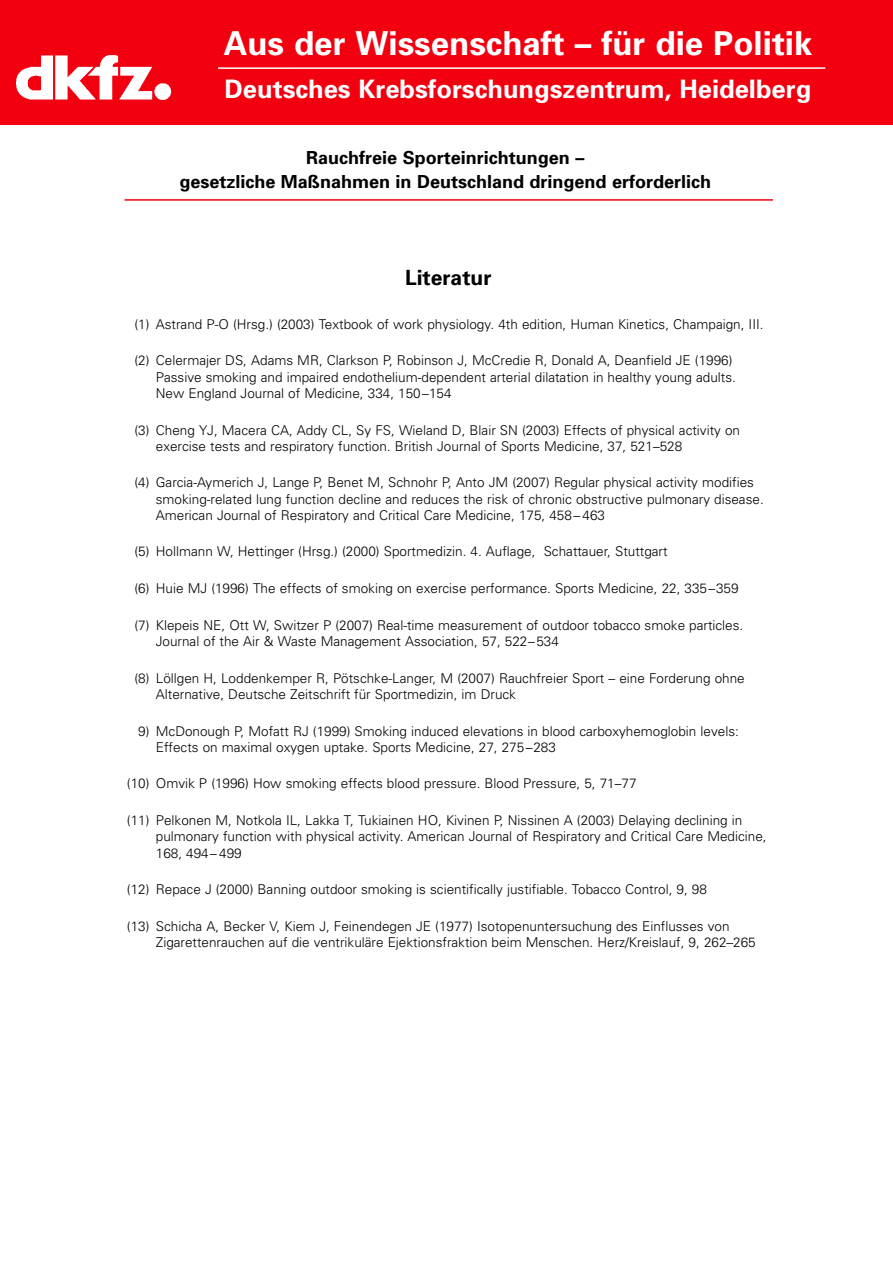
<style>
.page{position:relative;width:893px;height:1262px;background:#fff}
.page>*{position:absolute;margin:0;border:0;box-sizing:border-box;transform-origin:0 0}
.t1{font:700 33px "Univers";color:#fff}
.t2{font:700 25.5px "Univers";color:#fff}
.t3{font:700 21px "Univers";color:#000}
.t4{font:700 18px/24px "Univers";color:#000;text-align:center}
.t5{font:300 13.5px/16.2px "Univers";color:#000}
</style>
<div class="page">
<div style="left:0;top:0;width:892px;height:124px;background:#f2000f"></div>
<img style="left:17px;top:55px;width:155px;height:45px">
<hr style="left:218px;top:67px;width:607px;height:2px;background:#fff">
<hr style="left:124px;top:199px;width:648px;height:2px;background:#f2000f">
<p class="t1" style="left:223px;top:31px;width:590px">Aus der Wissenschaft – für die Politik</p>
<p class="t2" style="left:224px;top:80px;width:588px">Deutsches Krebsforschungszentrum, Heidelberg</p>
<p class="t4" style="left:179px;top:147px;width:533px">Rauchfreie Sporteinrichtungen –<br>gesetzliche Maßnahmen in Deutschland dringend erforderlich</p>
<p class="t3" style="left:405px;top:270px;width:88px">Literatur</p>
<p class="t5" style="left:134px;top:317px;width:630px">(1) Astrand P-O (Hrsg.) (2003) Textbook of work physiology. 4th edition, Human Kinetics, Champaign, III.</p>
<p class="t5" style="left:156px;top:354px;width:581px;text-indent:-21px">(2) Celermajer DS, Adams MR, Clarkson P, Robinson J, McCredie R, Donald A, Deanfield JE (1996)<br>Passive smoking and impaired endothelium-dependent arterial dilatation in healthy young adults.<br>New England Journal of Medicine, 334, 150–154</p>
<p class="t5" style="left:156px;top:423px;width:585px;text-indent:-21px">(3) Cheng YJ, Macera CA, Addy CL, Sy FS, Wieland D, Blair SN (2003) Effects of physical activity on exercise tests and respiratory function. British Journal of Sports Medicine, 37, 521–528</p>
<p class="t5" style="left:156px;top:476px;width:609px;text-indent:-21px">(4) Garcia-Aymerich J, Lange P, Benet M, Schnohr P, Anto JM (2007) Regular physical activity modifies smoking-related lung function decline and reduces the risk of chronic obstructive pulmonary disease.<br>American Journal of Respiratory and Critical Care Medicine, 175, 458– 463</p>
<p class="t5" style="left:134px;top:545px;width:534px">(5) Hollmann W, Hettinger (Hrsg.) (2000) Sportmedizin. 4. Auflage, Schattauer, Stuttgart</p>
<p class="t5" style="left:134px;top:581px;width:605px">(6) Huie MJ (1996) The effects of smoking on exercise performance. Sports Medicine, 22, 335–359</p>
<p class="t5" style="left:156px;top:618px;width:589px;text-indent:-21px">(7) Klepeis NE, Ott W, Switzer P (2007) Real-time measurement of outdoor tobacco smoke particles.<br>Journal of the Air &amp; Waste Management Association, 57, 522–534</p>
<p class="t5" style="left:156px;top:671px;width:590px;text-indent:-21px">(8) Löllgen H, Loddenkemper R, Pötschke-Langer, M (2007) Rauchfreier Sport – eine Forderung ohne<br>Alternative, Deutsche Zeitschrift für Sportmedizin, im Druck</p>
<p class="t5" style="left:156px;top:724px;width:584px;text-indent:-18px">9) McDonough P, Mofatt RJ (1999) Smoking induced elevations in blood carboxyhemoglobin levels:<br>Effects on maximal oxygen uptake. Sports Medicine, 27, 275–283</p>
<p class="t5" style="left:127px;top:776px;width:511px">(10) Omvik P (1996) How smoking effects blood pressure. Blood Pressure, 5, 71–77</p>
<p class="t5" style="left:156px;top:813px;width:612px;text-indent:-29px">(11) Pelkonen M, Notkola IL, Lakka T, Tukiainen HO, Kivinen P, Nissinen A (2003) Delaying declining in pulmonary function with physical activity. American Journal of Respiratory and Critical Care Medicine,<br>168, 494– 499</p>
<p class="t5" style="left:127px;top:882px;width:581px">(12) Repace J (2000) Banning outdoor smoking is scientifically justifiable. Tobacco Control, 9, 98</p>
<p class="t5" style="left:156px;top:919px;width:601px;text-indent:-29px">(13) Schicha A, Becker V, Kiem J, Feinendegen JE (1977) Isotopenuntersuchung des Einflusses von<br>Zigarettenrauchen auf die ventrikuläre Ejektionsfraktion beim Menschen. Herz/Kreislauf, 9, 262–265</p>
</div>
